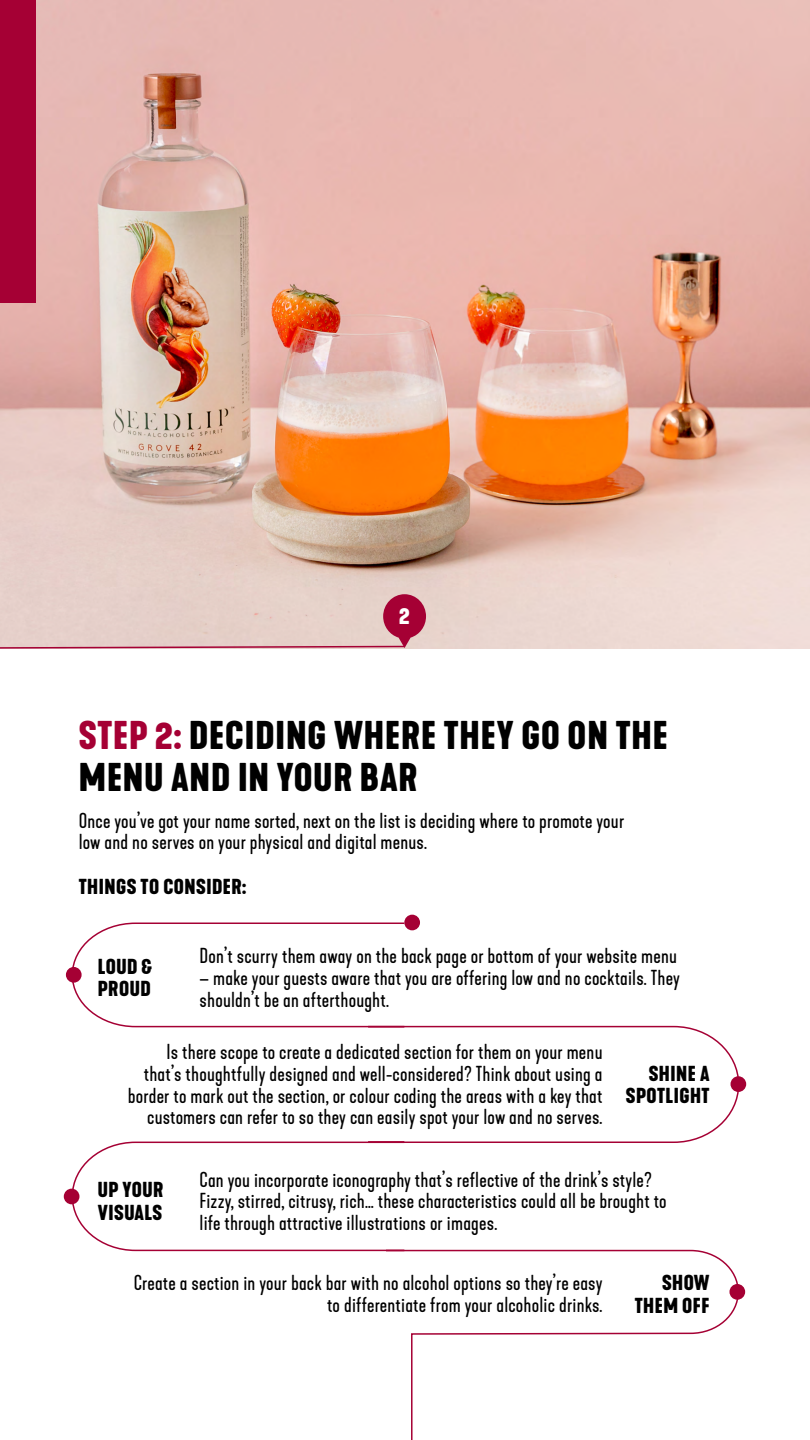
<style>
.page{position:relative;width:810px;height:1440px;background:#fff}
.page>*{position:absolute;margin:0;border:0;box-sizing:border-box;transform-origin:0 0}
.t1{font:700 37.5px/41.2px "Kapra Neue";letter-spacing:.025em;color:#000}
.t2{font:700 22.5px "Kapra Neue";color:#fff}
.t3{font:20.25px/21.8px "Kapra Neue";letter-spacing:.01em;color:#000}
.t4{font:700 20.25px/22.5px "Kapra Neue";letter-spacing:.025em;color:#000}
.s1{color:#a50034}
</style>
<div class="page">
<img style="left:0;top:0;width:810px;height:648px">
<svg style="left:0;top:346px;width:407px;height:303px;background:#e0bba8"></svg>
<svg style="left:383px;top:594px;width:43px;height:54px;background:#ba4364"></svg>
<svg style="left:71px;top:922px;width:668px;height:518px"></svg>
<div style="left:404px;top:915px;width:16px;height:15px;background:#a50034;border-radius:50%"></div>
<div style="left:731px;top:1076px;width:15px;height:16px;background:#a50034;border-radius:50%"></div>
<div style="left:729px;top:1284px;width:16px;height:16px;background:#a50034;border-radius:50%"></div>
<div style="left:64px;top:1189px;width:15px;height:15px;background:#a50034;border-radius:50%"></div>
<div style="left:66px;top:967px;width:16px;height:16px;background:#a50034;border-radius:50%"></div>
<div style="left:0;top:0;width:36px;height:303px;background:#a50034"></div>
<p class="t2" style="left:399px;top:601px;width:12px">2</p>
<p class="t1" style="left:79px;top:716px;width:591px"><span class="s1">STEP 2:</span> DECIDING WHERE THEY GO ON THE<br>MENU AND IN YOUR BAR</p>
<p class="t3" style="left:79px;top:810px;width:547px">Once you’ve got your name sorted, next on the list is deciding where to promote your low and no serves on your physical and digital menus.</p>
<p class="t4" style="left:79px;top:875px;width:169px">THINGS TO CONSIDER:</p>
<p class="t4" style="left:98px;top:955px;width:56px">LOUD &amp;<br>PROUD</p>
<p class="t3" style="left:200px;top:945px;width:479px">Don’t scurry them away on the back page or bottom of your website menu</p>
<p class="t3" style="left:200px;top:967px;width:482px">– make your guests aware that you are offering low and no cocktails. They shouldn’t be an afterthought.</p>
<p class="t3" style="left:128px;top:1041px;width:476px;text-align:right">Is there scope to create a dedicated section for them on your menu that’s thoughtfully designed and well-considered? Think about using a border to mark out the section, or colour coding the areas with a key that customers can refer to so they can easily spot your low and no serves.</p>
<p class="t4" style="left:649px;top:1062px;width:62px">SHINE A</p>
<p class="t4" style="left:626px;top:1085px;width:85px">SPOTLIGHT</p>
<p class="t4" style="left:98px;top:1179px;width:67px">UP YOUR</p>
<p class="t4" style="left:98px;top:1201px;width:66px">VISUALS</p>
<p class="t3" style="left:200px;top:1169px;width:469px">Can you incorporate iconography that’s reflective of the drink’s style?<br>Fizzy, stirred, citrusy, rich… these characteristics could all be brought to life through attractive illustrations or images.</p>
<p class="t3" style="left:134px;top:1273px;width:470px;text-align:right">Create a section in your back bar with no alcohol options so they’re easy to differentiate from your alcoholic drinks.</p>
<p class="t4" style="left:662px;top:1272px;width:49px">SHOW</p>
<p class="t4" style="left:635px;top:1294px;width:76px">THEM OFF</p>
</div>
